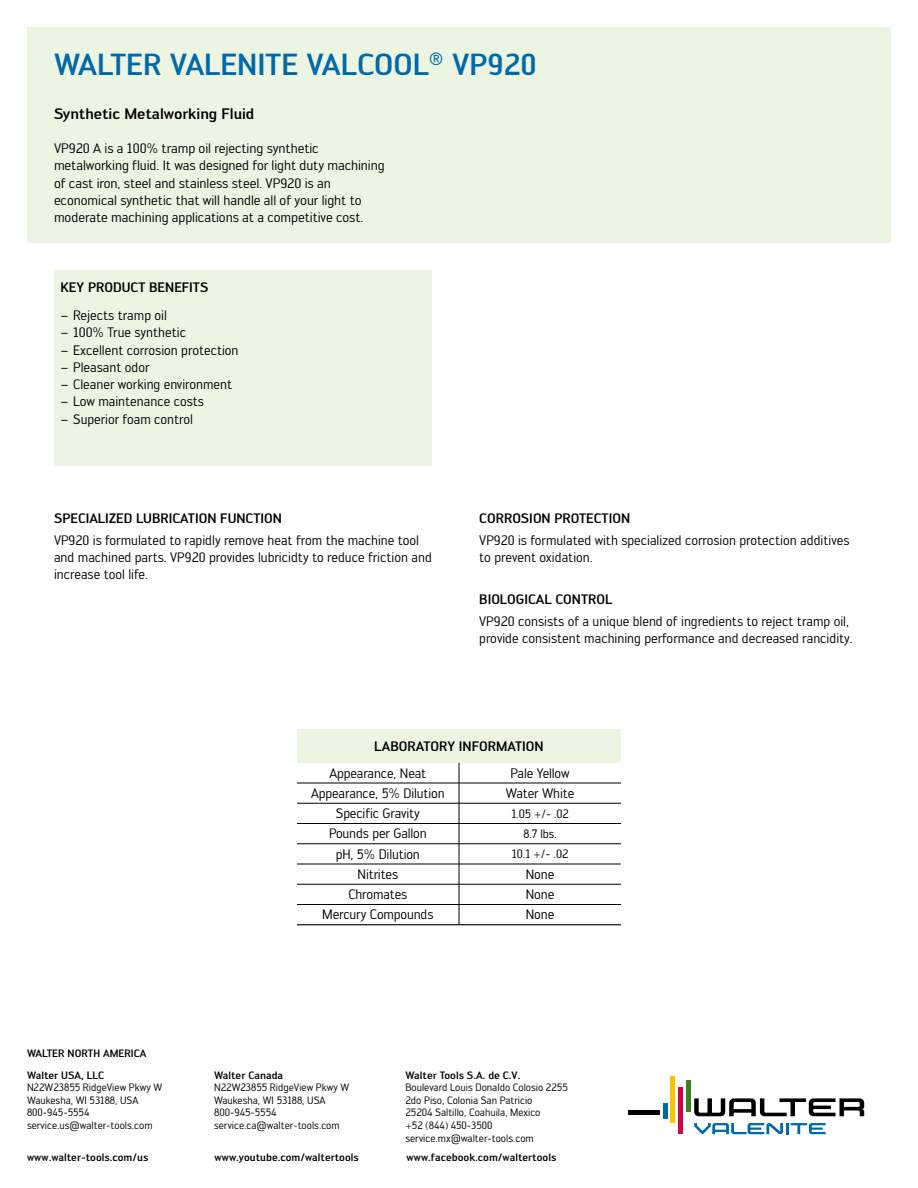
<style>
.page{position:relative;width:918px;height:1188px;background:#fff}
.page>*{position:absolute;margin:0;border:0;box-sizing:border-box;transform-origin:0 0}
.t1{font:500 30px "Walter PRO";color:#0069a9}
.t2{font:500 15px "Walter PRO";letter-spacing:-.005em;color:#000}
.t3{font:13.5px/17.2px "Walter PRO";color:#000}
.t4{font:500 13.5px "Walter PRO";color:#000}
.t5{font:12px "Walter PRO";letter-spacing:-.01em;color:#000}
.t6{font:10.5px/12.6px "Walter PRO";color:#000}
.t7{font:500 10.5px "Walter PRO";color:#000}
</style>
<div class="page">
<div style="left:27px;top:27px;width:864px;height:216px;background:#ecf4e2"></div>
<div style="left:54px;top:270px;width:378px;height:196px;background:#ecf4e2"></div>
<div style="left:297px;top:729px;width:324px;height:34px;background:#ecf4e2"></div>
<hr style="left:297px;top:783px;width:162px;height:1px;background:#000">
<hr style="left:459px;top:783px;width:162px;height:1px;background:#000">
<hr style="left:297px;top:803px;width:162px;height:1px;background:#000">
<hr style="left:459px;top:803px;width:162px;height:1px;background:#000">
<hr style="left:297px;top:823px;width:162px;height:1px;background:#000">
<hr style="left:459px;top:823px;width:162px;height:1px;background:#000">
<hr style="left:297px;top:843px;width:162px;height:1px;background:#000">
<hr style="left:459px;top:843px;width:162px;height:1px;background:#000">
<hr style="left:297px;top:864px;width:162px;height:1px;background:#000">
<hr style="left:459px;top:864px;width:162px;height:1px;background:#000">
<hr style="left:297px;top:884px;width:162px;height:1px;background:#000">
<hr style="left:459px;top:884px;width:162px;height:1px;background:#000">
<hr style="left:297px;top:904px;width:162px;height:1px;background:#000">
<hr style="left:459px;top:904px;width:162px;height:1px;background:#000">
<svg style="left:459px;top:763px;width:1px;height:161px"></svg>
<hr style="left:297px;top:924px;width:162px;height:1px;background:#000">
<hr style="left:459px;top:924px;width:162px;height:1px;background:#000">
<hr style="left:671px;top:1076px;width:4px;height:47px;background:#fcc400">
<div style="left:686px;top:1080px;width:5px;height:32px;background:#3d8020"></div>
<hr style="left:628px;top:1111px;width:32px;height:4px;background:#000">
<hr style="left:663px;top:1103px;width:4px;height:16px;background:#0069a9">
<svg style="left:694px;top:1098px;width:170px;height:18px"></svg>
<hr style="left:679px;top:1087px;width:4px;height:47px;background:#d20041">
<svg style="left:694px;top:1123px;width:132px;height:11px"></svg>
<h1 class="t1" style="left:54px;top:46px;width:484px">Walter valenite VALCOOL<sup>®</sup> VP920</h1>
<p class="t2" style="left:54px;top:104px;width:202px">Synthetic Metalworking Fluid</p>
<p class="t3" style="left:54px;top:140px;width:332px">VP920 A is a 100% tramp oil rejecting synthetic metalworking fluid. It was designed for light duty machining of cast iron, steel and stainless steel. VP920 is an economical synthetic that will handle all of your light to moderate machining applications at a competitive cost.</p>
<p class="t4" style="left:60px;top:278px;width:150px">Key Product Benefits</p>
<p class="t3" style="left:60px;top:306px;width:108px">– Rejects tramp oil</p>
<p class="t3" style="left:60px;top:324px;width:127px">– 100% True synthetic</p>
<p class="t3" style="left:60px;top:341px;width:180px">– Excellent corrosion protection</p>
<p class="t3" style="left:60px;top:358px;width:91px">– Pleasant odor</p>
<p class="t3" style="left:60px;top:375px;width:173px">– Cleaner working environment</p>
<p class="t3" style="left:60px;top:393px;width:145px">– Low maintenance costs</p>
<p class="t3" style="left:60px;top:410px;width:134px">– Superior foam control</p>
<p class="t4" style="left:54px;top:509px;width:229px">Specialized Lubrication Function</p>
<p class="t3" style="left:54px;top:531px;width:379px">VP920 is formulated to rapidly remove heat from the machine tool and machined parts. VP920 provides lubricidty to reduce friction and increase tool life.</p>
<p class="t4" style="left:479px;top:509px;width:152px">Corrosion protection</p>
<p class="t3" style="left:479px;top:531px;width:372px">VP920 is formulated with specialized corrosion protection additives to prevent oxidation.</p>
<p class="t4" style="left:479px;top:590px;width:135px">Biological Control</p>
<p class="t3" style="left:479px;top:612px;width:375px">VP920 consists of a unique blend of ingredients to reject tramp oil, provide consistent machining performance and decreased rancidity.</p>
<p class="t7" style="left:27px;top:1047px;width:16px">WALTER</p>
<p class="t7" style="left:68px;top:1047px;width:43px">NORTH AMERI</p>
<p class="t7" style="left:134px;top:1047px;width:14px">CA</p>
<p class="t4" style="left:374px;top:737px;width:171px">Labo ratory Information</p>
<p class="t3" style="left:329px;top:764px;width:98px">Appearance, Neat</p>
<p class="t3" style="left:511px;top:764px;width:61px">Pale Yellow</p>
<p class="t3" style="left:311px;top:784px;width:135px">Appearance, 5% Dilution</p>
<p class="t3" style="left:506px;top:784px;width:70px">Water White</p>
<p class="t3" style="left:336px;top:805px;width:85px">Specific Gravity</p>
<p class="t5" style="left:511px;top:806px;width:59px">1.05 +/- .02</p>
<p class="t3" style="left:329px;top:825px;width:99px">Pounds per Gallon</p>
<p class="t5" style="left:523px;top:826px;width:35px">8.7 lbs.</p>
<p class="t3" style="left:336px;top:845px;width:86px">pH, 5% Dilution</p>
<p class="t5" style="left:512px;top:846px;width:58px">10.1 +/- .02</p>
<p class="t3" style="left:358px;top:865px;width:42px">Nitrites</p>
<p class="t3" style="left:526px;top:865px;width:30px">None</p>
<p class="t3" style="left:348px;top:886px;width:60px">Chromates</p>
<p class="t3" style="left:526px;top:886px;width:30px">None</p>
<p class="t3" style="left:322px;top:906px;width:113px">Mercury Compounds</p>
<p class="t3" style="left:526px;top:906px;width:30px">None</p>
<p class="t7" style="left:27px;top:1068px;width:42px">Walter USA</p>
<p class="t7" style="left:81px;top:1068px;width:24px">, LL C</p>
<p class="t6" style="left:27px;top:1081px;width:137px">N22W23855 RidgeView Pkwy W<br>Waukesha, WI 53188, USA<br>800-945-5554 service.us@walter-tools.com</p>
<p class="t7" style="left:27px;top:1151px;width:123px">www.walter-tools.com/us</p>
<p class="t7" style="left:214px;top:1151px;width:146px">www.youtube.com/waltertools</p>
<p class="t7" style="left:407px;top:1151px;width:151px">www.facebook.com/waltertools</p>
<p class="t7" style="left:405px;top:1068px;width:116px">Walter Tools S.A. de C.V.</p>
<p class="t6" style="left:405px;top:1081px;width:164px">Boulevard Louis Donaldo Colosio 2255<br>2do Piso, Colonia San Patricio<br>25204 Saltillo, Coahuila, Mexico<br>+52 (844) 450-3500 service.mx@walter-tools.com</p>
<p class="t7" style="left:214px;top:1068px;width:71px">Walter Canada</p>
<p class="t6" style="left:214px;top:1081px;width:137px">N22W23855 RidgeView Pkwy W<br>Waukesha, WI 53188, USA<br>800-945-5554 service.ca@walter-tools.com</p>
</div>
